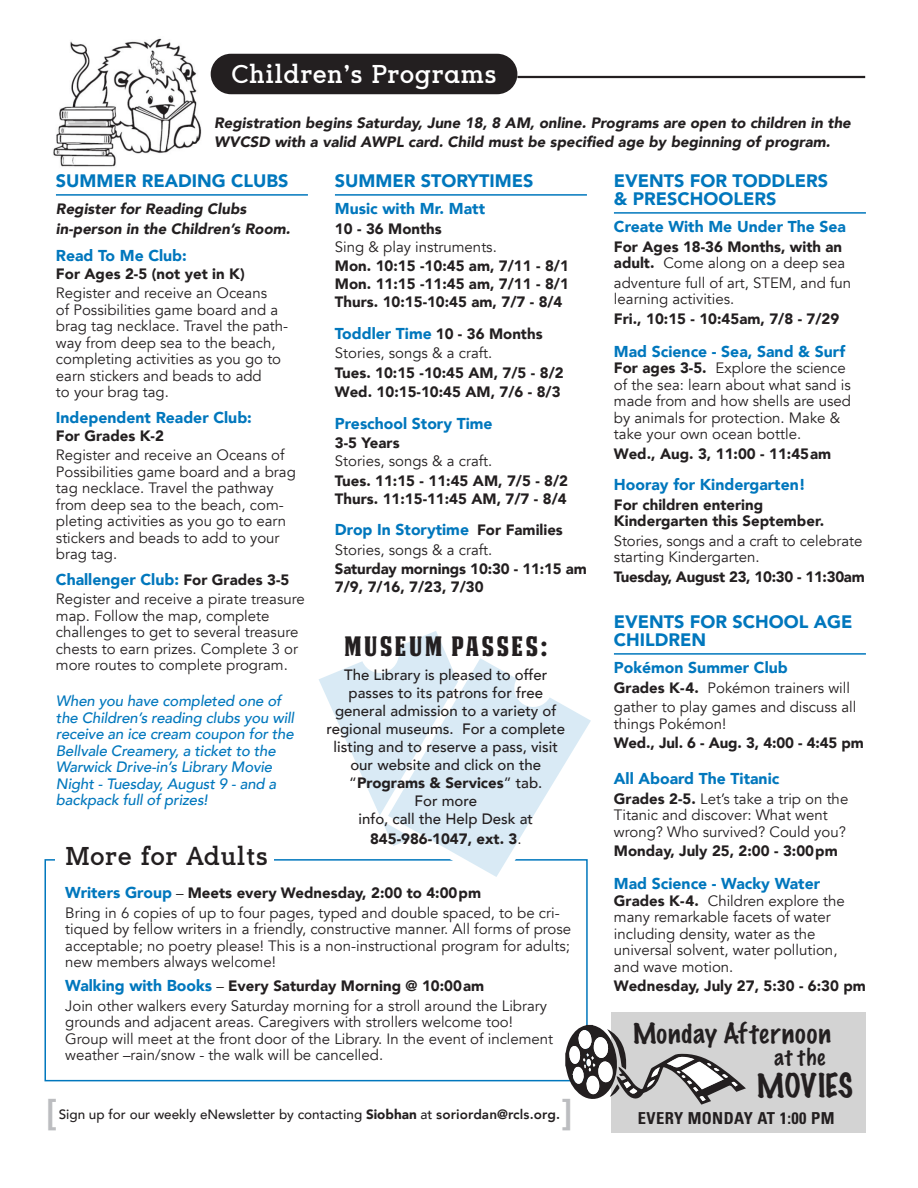
<style>
.page{position:relative;width:918px;height:1188px;background:#fff}
.page>*{position:absolute;margin:0;border:0;box-sizing:border-box;transform-origin:0 0}
.t1{font:700 condensed 36px "Univers";color:#bcbdc0}
.t2{font:100 30px "Marker Felt";color:#231f20}
.t3{font:27px "DEATHEMAACHNCV";letter-spacing:.1em;color:#231f20}
.t4{font:700 25.5px "Sugarcubes";letter-spacing:-.01em;color:#fff}
.t5{font:100 25.5px "Marker Felt";letter-spacing:.04em;color:#231f20}
.t6{font:700 25.5px "Sugarcubes";letter-spacing:-.01em;color:#231f20}
.t7{font:100 21px "Marker Felt";color:#231f20}
.t8{font:900 18px/18px "Avenir";color:#0077bd}
.t9{font:700 condensed 16.5px "Univers";letter-spacing:.025em;color:#231f20}
.t10{font:900 15.75px "Avenir";color:#0077bd}
.t11{font:15px/16.5px "Avenir";color:#231f20}
.t12{font:900 15px/18px "Avenir";color:#231f20}
.t13{font:500 15px/18px "Avenir";color:#231f20;text-align:center}
.t14{font:italic 900 15px/19.5px "Avenir";color:#231f20}
.t15{font:italic 500 15px/16.5px "Avenir";letter-spacing:-.01em;color:#0077bd}
.t16{font:900 15px "Avenir";letter-spacing:-.02em;color:#231f20}
.t17{font:500 13.5px "Avenir";color:#231f20}
.s1{font-size:15px;color:#231f20}
.s2{font-weight:400}
.s3{font-weight:900}
.s4{font-weight:900;font-size:15.75px;color:#0077bd}
.s5{font-style:inherit}
.s6{font-weight:800}
</style>
<div class="page">
<div style="left:44px;top:859px;width:544px;height:222px;border:2px solid #0077bd"></div>
<div style="left:56px;top:847px;width:218px;height:28px;background:#fff"></div>
<img style="left:53px;top:38px;width:149px;height:129px">
<div style="left:191px;top:159px;width:30px;height:17px;background:#fff"></div>
<hr style="left:56px;top:194px;width:252px;height:2px;background:#0077bd">
<hr style="left:335px;top:194px;width:252px;height:2px;background:#0077bd">
<hr style="left:614px;top:212px;width:252px;height:2px;background:#0077bd">
<hr style="left:614px;top:653px;width:252px;height:2px;background:#0077bd">
<div style="left:611px;top:1012px;width:254px;height:120px;background:#d3d3d3"></div>
<div style="left:211px;top:54px;width:306px;height:40px;background:#231f20;border-radius:20px"></div>
<svg style="left:319px;top:631px;width:124px;height:180px"></svg>
<svg style="left:358px;top:633px;width:43px;height:43px"></svg>
<svg style="left:378px;top:648px;width:213px;height:239px;fill:#d9eaf5"></svg>
<svg style="left:512px;top:666px;width:43px;height:44px"></svg>
<hr style="left:517px;top:76px;width:348px;height:2px;background:#231f20">
<svg style="left:565px;top:1025px;width:181px;height:80px"></svg>
<h3 class="t4" style="left:231px;top:59px;width:268px">Children’s Programs</h3>
<p class="t14" style="left:214px;top:113px;width:638px">Registration begins Saturday, June 18, 8 AM, online. Programs are open to children in the<br>WVCSD with a valid AWPL card. Child must be specified age by beginning of program.</p>
<p class="t8" style="left:56px;top:172px;width:234px">SUMMER READING CLUBS</p>
<p class="t14" style="left:56px;top:199px;width:236px">Register for Reading Clubs in-person in the Children’s Room.</p>
<p class="t10" style="left:56px;top:242px;width:132px">Read To Me Club:</p>
<p class="t12" style="left:56px;top:264px;width:190px">For Ages 2-5 (not yet in K)</p>
<p class="t11" style="left:56px;top:285px;width:234px">Register and receive an Oceans<br>of Possibilities game board and a brag tag necklace. Travel the path&shy;way from deep sea to the beach, completing activities as you go to earn stickers and beads to add<br>to your brag tag.</p>
<p class="t10" style="left:56px;top:404px;width:197px">Independent Reader Club:</p>
<p class="t12" style="left:56px;top:426px;width:110px">For Grades K-2</p>
<p class="t11" style="left:56px;top:447px;width:241px">Register and receive an Oceans of<br>Possibilities game board and a brag tag necklace. Travel the pathway from deep sea to the beach, com&shy;pleting activities as you go to earn stickers and beads to add to your brag tag.</p>
<p class="t10" style="left:56px;top:566px;width:235px">Challenger Club: <span class="s1">For Grades 3-5</span></p>
<p class="t11" style="left:56px;top:591px;width:250px">Register and receive a pirate treasure map. Follow the map, complete challenges to get to several treasure chests to earn prizes. Complete 3 or more routes to complete program.</p>
<p class="t8" style="left:335px;top:172px;width:200px">SUMMER STORYTIMES</p>
<p class="t10" style="left:335px;top:195px;width:152px">Music with Mr. Matt</p>
<p class="t12" style="left:335px;top:219px;width:108px">10 - 36 Months</p>
<p class="t11" style="left:335px;top:239px;width:163px">Sing &amp; play instruments.</p>
<p class="t12" style="left:335px;top:257px;width:235px;text-align:justify">Mon. 10:15 -10:45 am, 7/11 - 8/1<br>Mon. 11:15 -11:45 am, 7/11 - 8/1<br>Thurs. 10:15-10:45 am, 7/7 - 8/4</p>
<p class="t10" style="left:335px;top:320px;width:209px">Toddler Time <span class="s1">10 - 36 Months</span></p>
<p class="t11" style="left:335px;top:345px;width:159px">Stories, songs &amp; a craft.</p>
<p class="t12" style="left:335px;top:363px;width:230px;line-height:19.5px">Tues. 10:15 -10:45 AM, 7/5 - 8/2<br>Wed. 10:15-10:45 AM, 7/6 - 8/3</p>
<p class="t10" style="left:335px;top:410px;width:159px">Preschool Story Time</p>
<p class="t12" style="left:335px;top:434px;width:66px">3-5 Years</p>
<p class="t11" style="left:335px;top:453px;width:159px">Stories, songs &amp; a craft.</p>
<p class="t12" style="left:335px;top:471px;width:235px">Tues. 11:15 - 11:45 AM, 7/5 - 8/2<br>Thurs. 11:15-11:45 AM, 7/7 - 8/4</p>
<p class="t10" style="left:335px;top:516px;width:229px">Drop In Storytime <span class="s1">For Families</span></p>
<p class="t11" style="left:335px;top:542px;width:159px">Stories, songs &amp; a craft.</p>
<p class="t12" style="left:335px;top:560px;width:253px">Saturday mornings 10:30 - 11:15 am<br>7/9, 7/16, 7/23, 7/30</p>
<h3 class="t3" style="left:344px;top:631px;width:204px">MUSEUM PASSES:</h3>
<p class="t13" style="left:326px;top:665px;width:240px">The Library is pleased to offer passes to its patrons for free general admission to a variety of regional museums. For a complete listing and to reserve a pass, visit our website and click on the <span class="s2">“</span><span class="s3">Programs &amp; Services</span><span class="s2">”</span> tab.<br>For more<br>info, call the Help Desk at</p>
<p class="t12" style="left:370px;top:829px;width:153px">845-986-1047, ext. 3<span class="s2">.</span></p>
<p class="t15" style="left:56px;top:693px;width:240px">When you have completed one of the Children’s reading clubs you will receive an ice cream coupon for the<br>Bellvale Creamery, a ticket to the<br>Warwick Drive-in’s Library Movie<br>Night - Tuesday, August 9 - and a backpack full of prizes!</p>
<h3 class="t6" style="left:65px;top:841px;width:205px">More for Adults</h3>
<p class="t11" style="left:65px;top:884px;width:496px;line-height:19.5px"><span class="s4">Writers Group</span> <span class="s5">–</span> <span class="s3">Meets every Wednesday, 2:00 to 4:00pm<br></span>Bring in 6 copies of up to four pages, typed and double spaced, to be cri-</p>
<p class="t11" style="left:65px;top:921px;width:508px;text-align:justify">tiqued by fellow writers in a friendly, constructive manner. All forms of prose acceptable; no poetry please! This is a non-instructional program for adults; new members always welcome!</p>
<p class="t11" style="left:65px;top:977px;width:483px;line-height:19.5px"><span class="s4">Walking with Books</span> <span class="s5">–</span> <span class="s3">Every Saturday Morning @ 10:00am<br></span>Join other walkers every Saturday morning for a stroll around the Library</p>
<p class="t11" style="left:65px;top:1014px;width:490px">grounds and adjacent areas. Caregivers with strollers welcome too!<br>Group will meet at the front door of the Library. In the event of inclement weather –rain/snow - the walk will be cancelled.</p>
<h1 class="t1" style="left:47px;top:1091px;width:12px">[</h1>
<h1 class="t1" style="left:562px;top:1091px;width:12px">]</h1>
<p class="t17" style="left:59px;top:1103px;width:503px">Sign up for our weekly eNewsletter by contacting <span class="s3">Siobhan</span> at <span class="s6">soriordan@rcls.org.</span></p>
<p class="t8" style="left:614px;top:172px;width:216px">EVENTS FOR TODDLERS &amp; PRESCHOOLERS</p>
<p class="t10" style="left:614px;top:213px;width:234px">Create With Me Under The Sea</p>
<p class="t12" style="left:614px;top:238px;width:233px;line-height:16.5px">For Ages 18-36 Months, with an adult. <span class="s2">Come along on a deep sea</span></p>
<p class="t11" style="left:614px;top:275px;width:239px">adventure full of art, STEM, and fun learning activities.</p>
<p class="t12" style="left:614px;top:309px;width:227px">Fri., 10:15 - 10:45am, 7/8 - 7/29</p>
<p class="t10" style="left:614px;top:338px;width:233px">Mad Science - Sea, Sand &amp; Surf</p>
<p class="t11" style="left:614px;top:360px;width:238px"><span class="s3">For ages 3-5.</span> Explore the science of the sea: learn about what sand is made from and how shells are used by animals for protection. Make &amp; take your own ocean bottle.</p>
<p class="t12" style="left:614px;top:444px;width:219px">Wed., Aug. 3, 11:00 - 11:45am</p>
<p class="t10" style="left:614px;top:471px;width:193px">Hooray for Kindergarten!</p>
<p class="t12" style="left:614px;top:496px;width:212px;line-height:16.5px">For children entering<br>Kindergarten this September.</p>
<p class="t11" style="left:614px;top:533px;width:250px">Stories, songs and a craft to celebrate starting Kindergarten.</p>
<p class="t16" style="left:614px;top:564px;width:252px">Tuesday, August 23, 10:30 - 11:30am</p>
<p class="t8" style="left:614px;top:613px;width:240px">EVENTS FOR SCHOOL AGE<br>CHILDREN</p>
<p class="t10" style="left:614px;top:654px;width:175px">Pokémon Summer Club</p>
<p class="t11" style="left:614px;top:678px;width:244px;line-height:19.5px"><span class="s3">Grades K-4.</span> Pokémon trainers will gather to play games and discuss all</p>
<p class="t11" style="left:614px;top:716px;width:114px">things Pokémon!</p>
<p class="t12" style="left:614px;top:734px;width:252px">Wed., Jul. 6 - Aug. 3, 4:00 - 4:45 pm</p>
<p class="t10" style="left:614px;top:765px;width:167px">All Aboard The Titanic</p>
<p class="t11" style="left:614px;top:791px;width:236px"><span class="s3">Grades 2-5.</span> Let’s take a trip on the<br>Titanic and discover: What went wrong? Who survived? Could you?</p>
<p class="t12" style="left:614px;top:842px;width:225px">Monday, July 25, 2:00 - 3:00pm</p>
<p class="t10" style="left:614px;top:870px;width:208px">Mad Science - Wacky Water</p>
<p class="t11" style="left:614px;top:893px;width:232px"><span class="s3">Grades K-4.</span> Children explore the many remarkable facets of water including density, water as the universal solvent, water pollution, and wave motion.</p>
<p class="t12" style="left:614px;top:977px;width:253px">Wednesday, July 27, 5:30 - 6:30 pm</p>
<h3 class="t5" style="left:633px;top:1013px;width:200px">Monday Afternoon</h3>
<h3 class="t7" style="left:775px;top:1041px;width:52px">at the</h3>
<h2 class="t2" style="left:757px;top:1062px;width:98px">MOVIES</h2>
<p class="t9" style="left:638px;top:1108px;width:198px">EVERY MONDAY AT 1:00 PM</p>
</div>
